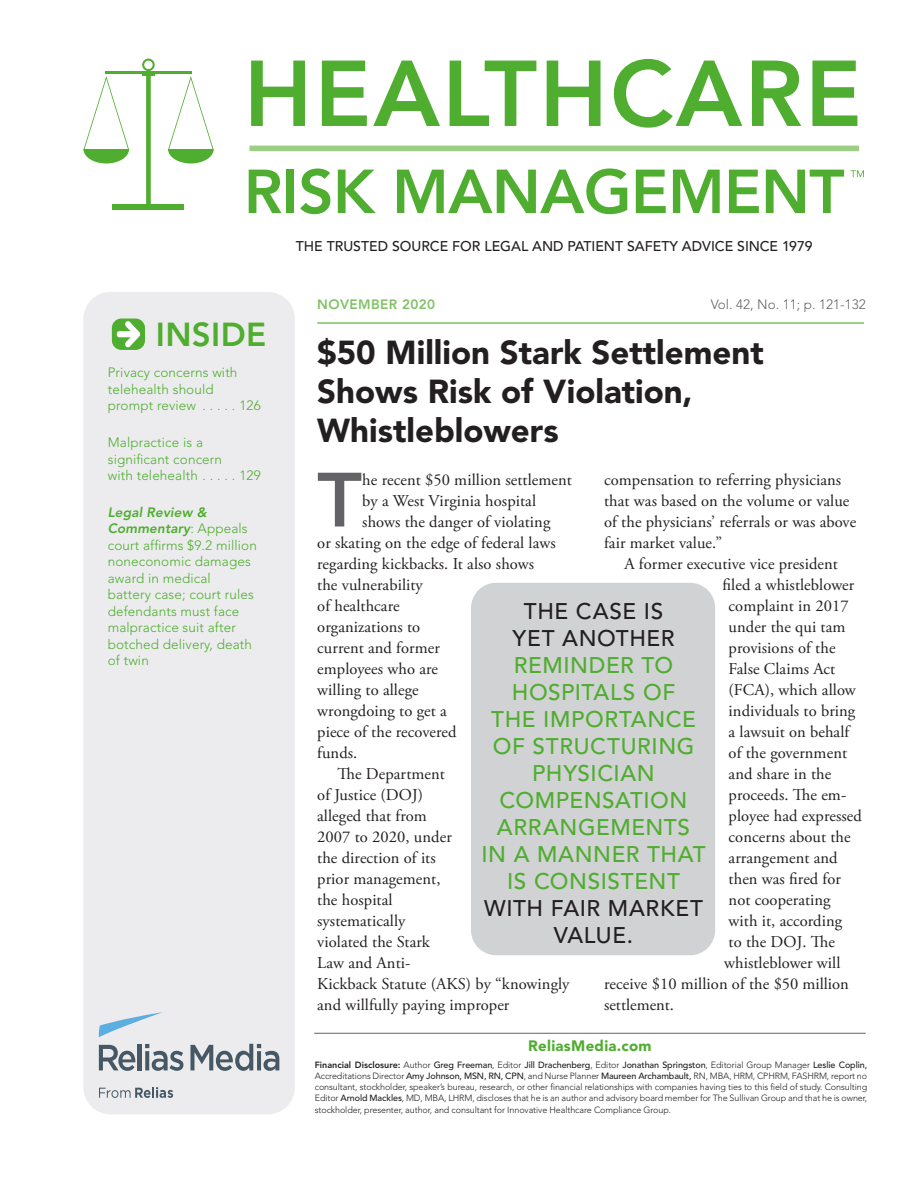
<style>
.page{position:relative;width:918px;height:1188px;background:#fff}
.page>*{position:absolute;margin:0;border:0;box-sizing:border-box;transform-origin:0 0}
.First_paragraph_drop{font:500 75.3px "Helvetica Neue";color:#636366}
.Headline{font:900 33px/39px "Avenir";color:#231f20}
.t1{font:800 33px "Avenir";letter-spacing:.01em;color:#4fad2f}
.Pull_quote_text{font:500 22.5px/27px "Avenir";letter-spacing:.025em;color:#4fad2f;text-align:center}
.Body_text{font:16.5px/21px "Adobe Garamond Pro";letter-spacing:.005em;color:#231f20}
.First_paragraph_drop-2{font:16.5px "Adobe Garamond Pro";letter-spacing:.005em;color:#231f20}
.t2{font:900 15px "Avenir";letter-spacing:.02em;color:#4fad2f}
.t3{font:500 14.1px "Avenir";color:#231f20}
.Inside_box_promos{font:300 13.5px/16.5px "Avenir";letter-spacing:.01em;color:#4fad2f}
.t4{font:300 13.5px "Avenir";color:#636366}
.t5{font:800 13.5px "Avenir";letter-spacing:.03em;color:#81c266}
.t6{font:300 9px/11.2px "Avenir";letter-spacing:-.01em;color:#231f20;text-align:justify}
.s1{font-weight:800;font-style:italic}
.s2{color:#231f20}
.s3{font-weight:800}
.s4{font-weight:500}
</style>
<div class="page">
<div style="left:249px;top:146px;width:610px;height:5px;background:#9cce84"></div>
<svg style="left:851px;top:170px;width:13px;height:7px"></svg>
<svg style="left:251px;top:61px;width:54px;height:65px"></svg>
<svg style="left:322px;top:61px;width:45px;height:65px"></svg>
<svg style="left:373px;top:61px;width:67px;height:65px"></svg>
<svg style="left:450px;top:61px;width:86px;height:65px"></svg>
<svg style="left:547px;top:61px;width:54px;height:65px"></svg>
<svg style="left:614px;top:59px;width:128px;height:69px"></svg>
<svg style="left:752px;top:61px;width:49px;height:65px"></svg>
<svg style="left:812px;top:61px;width:45px;height:65px"></svg>
<svg style="left:249px;top:170px;width:32px;height:43px"></svg>
<div style="left:287px;top:170px;width:7px;height:43px;background:#4fad2f"></div>
<svg style="left:300px;top:169px;width:30px;height:45px"></svg>
<svg style="left:338px;top:170px;width:38px;height:43px"></svg>
<svg style="left:397px;top:169px;width:230px;height:45px"></svg>
<svg style="left:636px;top:170px;width:30px;height:43px"></svg>
<svg style="left:673px;top:170px;width:47px;height:43px"></svg>
<svg style="left:729px;top:170px;width:30px;height:43px"></svg>
<svg style="left:766px;top:170px;width:78px;height:43px"></svg>
<hr style="left:105px;top:72px;width:36px;height:2px;background:#4fad2f">
<svg style="left:83px;top:76px;width:46px;height:87px"></svg>
<div style="left:113px;top:204px;width:71px;height:6px;background:#4fad2f"></div>
<svg style="left:142px;top:59px;width:13px;height:145px"></svg>
<hr style="left:142px;top:72px;width:12px;height:4px;background:#4fad2f">
<hr style="left:156px;top:72px;width:36px;height:2px;background:#4fad2f">
<svg style="left:168px;top:76px;width:46px;height:87px"></svg>
<div style="left:83px;top:292px;width:212px;height:822px;background:#ececee;border-radius:27px"></div>
<div style="left:112px;top:319px;width:33px;height:31px;background:#4fad2f;border-radius:9px"></div>
<svg style="left:116px;top:321px;width:25px;height:27px"></svg>
<hr style="left:314px;top:1033px;width:552px;height:1px;background:#636366">
<hr style="left:317px;top:322px;width:547px;height:2px;background:#4fad2f">
<svg style="left:99px;top:1045px;width:36px;height:26px"></svg>
<hr style="left:137px;top:1044px;width:4px;height:26px;background:#475865">
<svg style="left:145px;top:1044px;width:38px;height:27px"></svg>
<svg style="left:190px;top:1044px;width:89px;height:27px"></svg>
<svg style="left:99px;top:1012px;width:63px;height:25px"></svg>
<svg style="left:99px;top:1087px;width:74px;height:11px"></svg>
<div style="left:471px;top:583px;width:244px;height:372px;background:#d1d2d4;border-radius:25px"></div>
<h2 class="t1" style="left:156px;top:315px;width:112px">INSIDE</h2>
<p class="Inside_box_promos" style="left:108px;top:364px;width:155px">Privacy concerns with telehealth should prompt review . . . . . 126</p>
<p class="Inside_box_promos" style="left:108px;top:434px;width:155px">Malpractice is a significant concern<br>with telehealth . . . . . 129</p>
<p class="Inside_box_promos" style="left:108px;top:504px;width:151px"><span class="s1">Legal Review &amp;<br>Commentary</span>: Appeals court affirms $9.2 million noneconomic damages award in medical battery case; court rules defendants must face malpractice suit after botched delivery, death of twin</p>
<p class="t3" style="left:296px;top:238px;width:518px">THE TRUSTED SOURCE FOR LEGAL AND PATIENT SAFETY ADVICE SINCE 1979</p>
<p class="t5" style="left:317px;top:297px;width:120px">NOVEMBER 2020</p>
<p class="t4" style="left:711px;top:297px;width:157px">Vol. 42, No. 11; p. 121-132</p>
<p class="Headline" style="left:317px;top:333px;width:448px">$50 Million Stark Settlement<br>Shows Risk of Violation,<br>Whistleblowers</p>
<p class="First_paragraph_drop" style="left:317px;top:455px;width:46px">T</p>
<p class="First_paragraph_drop-2" style="left:362px;top:469px;width:211px">he recent $50 million settlement</p>
<p class="Body_text" style="left:604px;top:469px;width:254px">compensation to referring physicians that was based on the volume or value of the physicians’ referrals or was above fair market value.”</p>
<p class="Body_text" style="left:624px;top:553px;width:215px">A former executive vice president</p>
<p class="Body_text" style="left:723px;top:574px;width:133px">filed a whistleblower</p>
<p class="Body_text" style="left:729px;top:595px;width:122px">complaint in 2017</p>
<p class="Body_text" style="left:729px;top:616px;width:118px">under the qui tam</p>
<p class="Body_text" style="left:729px;top:637px;width:108px">provisions of the</p>
<p class="Body_text" style="left:729px;top:658px;width:108px">False Claims Act</p>
<p class="Body_text" style="left:729px;top:679px;width:129px">(FCA), which allow</p>
<p class="Body_text" style="left:729px;top:700px;width:128px">individuals to bring</p>
<p class="Body_text" style="left:729px;top:721px;width:122px">a lawsuit on behalf</p>
<p class="Body_text" style="left:729px;top:742px;width:120px">of the government</p>
<p class="Body_text" style="left:729px;top:763px;width:104px">and share in the</p>
<p class="Body_text" style="left:729px;top:784px;width:119px">proceeds. The em-</p>
<p class="Body_text" style="left:729px;top:805px;width:135px">ployee had expressed</p>
<p class="Body_text" style="left:729px;top:826px;width:124px">concerns about the</p>
<p class="Body_text" style="left:729px;top:847px;width:111px">arrangement and</p>
<p class="Body_text" style="left:729px;top:868px;width:114px">then was fired for</p>
<p class="Body_text" style="left:729px;top:889px;width:104px">not cooperating</p>
<p class="Body_text" style="left:729px;top:910px;width:115px">with it, according</p>
<p class="Body_text" style="left:729px;top:931px;width:108px">to the DOJ. The</p>
<p class="Body_text" style="left:724px;top:952px;width:118px">whistleblower will</p>
<p class="Body_text" style="left:604px;top:973px;width:246px">receive $10 million of the $50 million</p>
<p class="Body_text" style="left:604px;top:994px;width:71px">settlement.</p>
<p class="First_paragraph_drop-2" style="left:362px;top:490px;width:175px">by a West Virginia hospital</p>
<p class="First_paragraph_drop-2" style="left:362px;top:511px;width:190px">shows the danger of violating</p>
<p class="First_paragraph_drop-2" style="left:317px;top:532px;width:240px">or skating on the edge of federal laws</p>
<p class="First_paragraph_drop-2" style="left:317px;top:553px;width:218px">regarding kickbacks. It also shows</p>
<p class="First_paragraph_drop-2" style="left:317px;top:574px;width:107px">the vulnerability</p>
<p class="First_paragraph_drop-2" style="left:317px;top:595px;width:84px">of healthcare</p>
<p class="First_paragraph_drop-2" style="left:317px;top:616px;width:105px">organizations to</p>
<p class="First_paragraph_drop-2" style="left:317px;top:637px;width:124px">current and former</p>
<p class="First_paragraph_drop-2" style="left:317px;top:658px;width:122px">employees who are</p>
<p class="First_paragraph_drop-2" style="left:317px;top:679px;width:103px">willing to allege</p>
<p class="First_paragraph_drop-2" style="left:317px;top:700px;width:131px">wrongdoing to get a</p>
<p class="First_paragraph_drop-2" style="left:317px;top:721px;width:141px">piece of the recovered</p>
<p class="First_paragraph_drop-2" style="left:317px;top:742px;width:42px">funds.</p>
<p class="Body_text" style="left:317px;top:763px;width:254px;text-indent:20px">The Department<br>of Justice (DOJ)<br>alleged that from<br>2007 to 2020, under<br>the direction of its<br>prior management,<br>the hospital<br>systematically<br>violated the Stark<br>Law and Anti-<br>Kickback Statute (AKS) by “knowingly and willfully paying improper</p>
<p class="Pull_quote_text" style="left:481px;top:598px;width:226px"><span class="s2">THE CASE IS<br>YET ANOTHER<br></span>REMINDER TO<br>HOSPITALS OF<br>THE IMPORTANCE<br>OF STRUCTURING<br>PHYSICIAN<br>COMPENSATION<br>ARRANGEMENTS<br>IN A MANNER THAT<br>IS CONSISTENT<br><span class="s2">WITH FAIR MARKET<br>VALUE.</span></p>
<p class="t2" style="left:528px;top:1036px;width:125px">ReliasMedia.com</p>
<p class="t6" style="left:315px;top:1059px;width:554px"><span class="s3">Financial Disclosure:</span> Author <span class="s4">Greg Freeman</span>, Editor <span class="s4">Jill Drachenberg</span>, Editor <span class="s4">Jonathan Springston</span>, Editorial Group Manager <span class="s4">Leslie Coplin, </span>Accreditations Director <span class="s4">Amy Johnson, MSN, RN, CPN</span>, and Nurse Planner <span class="s4">Maureen Archambault,</span> RN, MBA, HRM, CPHRM, FASHRM, report no consultant, stockholder, speaker’s bureau, research, or other financial relationships with companies having ties to this field of study. Consulting Editor <span class="s4">Arnold Mackles</span>, MD, MBA, LHRM, discloses that he is an author and advisory board member for The Sullivan Group and that he is owner, stockholder, presenter, author, and consultant for Innovative Healthcare Compliance Group.</p>
</div>
